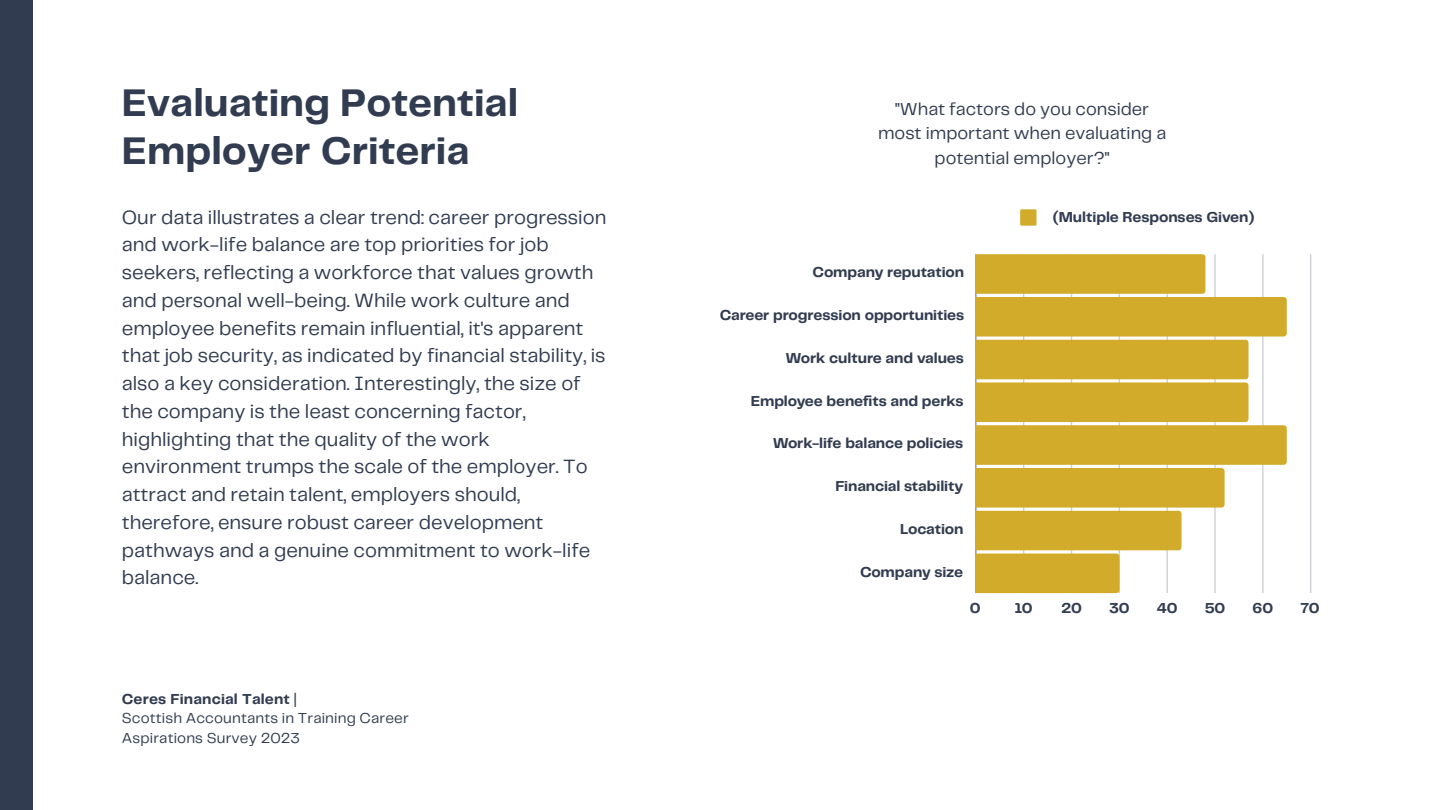
<style>
.page{position:relative;width:1440px;height:810px;background:#fff}
.page>*{position:absolute;margin:0;border:0;box-sizing:border-box;transform-origin:0 0}
.t1{font:700 40px/48px "Telegraf";color:#323c50}
.t2{font:20px/27.8px "Telegraf";color:#323c50}
.t3{font:18px/24.8px "Telegraf";color:#323c50;text-align:center}
.t4{font:700 15px "Telegraf";letter-spacing:-.01em;color:#323c50}
.t5{font:15px/19.5px "Telegraf";letter-spacing:.01em;color:#323c50}
.t6{font:700 15px "Telegraf";letter-spacing:.01em;color:#323c50}
.s1{font-weight:400}
</style>
<div class="page">
<div style="left:0;top:0;width:32px;height:810px;background:#323c50"></div>
<svg style="left:1020px;top:209px;width:17px;height:17px"></svg>
<hr style="left:1310px;top:254px;width:1px;height:339px;background:#323c50">
<hr style="left:975px;top:254px;width:2px;height:339px;background:#323c50">
<svg style="left:976px;top:254px;width:311px;height:339px"></svg>
<p class="t1" style="left:122px;top:81px;width:398px">Evaluating Potential<br>Employer Criteria</p>
<p class="t2" style="left:122px;top:204px;width:486px">Our data illustrates a clear trend: career progression and work-life balance are top priorities for job seekers, reflecting a workforce that values growth and personal well-being. While work culture and employee benefits remain influential, it's apparent that job security, as indicated by financial stability, is also a key consideration. Interestingly, the size of the company is the least concerning factor, highlighting that the quality of the work environment trumps the scale of the employer. To attract and retain talent, employers should, therefore, ensure robust career development pathways and a genuine commitment to work-life balance.</p>
<p class="t6" style="left:122px;top:692px;width:177px">Ceres Financial Talent <span class="s1">|</span></p>
<p class="t5" style="left:122px;top:709px;width:288px">Scottish Accountants in Training Career<br>Aspirations Survey 2023</p>
<p class="t3" style="left:878px;top:97px;width:290px">"What factors do you consider most important when evaluating a potential employer?"</p>
<p class="t4" style="left:813px;top:266px;width:153px">Company reputation</p>
<p class="t4" style="left:720px;top:309px;width:246px">Career progression opportunities</p>
<p class="t4" style="left:786px;top:352px;width:180px">Work culture and values</p>
<p class="t4" style="left:751px;top:394px;width:214px">Employee benefits and perks</p>
<p class="t4" style="left:773px;top:437px;width:192px">Work-life balance policies</p>
<p class="t4" style="left:835px;top:480px;width:129px">Financial stability</p>
<p class="t4" style="left:900px;top:523px;width:65px">Location</p>
<p class="t4" style="left:860px;top:565px;width:105px">Company size</p>
<p class="t4" style="left:1053px;top:210px;width:203px">(Multiple Responses Given)</p>
<p class="t4" style="left:970px;top:601px;width:12px">0</p>
<p class="t4" style="left:1015px;top:601px;width:20px">10</p>
<p class="t4" style="left:1061px;top:601px;width:22px">20</p>
<p class="t4" style="left:1109px;top:601px;width:22px">30</p>
<p class="t4" style="left:1157px;top:601px;width:22px">40</p>
<p class="t4" style="left:1205px;top:601px;width:22px">50</p>
<p class="t4" style="left:1253px;top:601px;width:22px">60</p>
<p class="t4" style="left:1301px;top:601px;width:20px">70</p>
</div>
